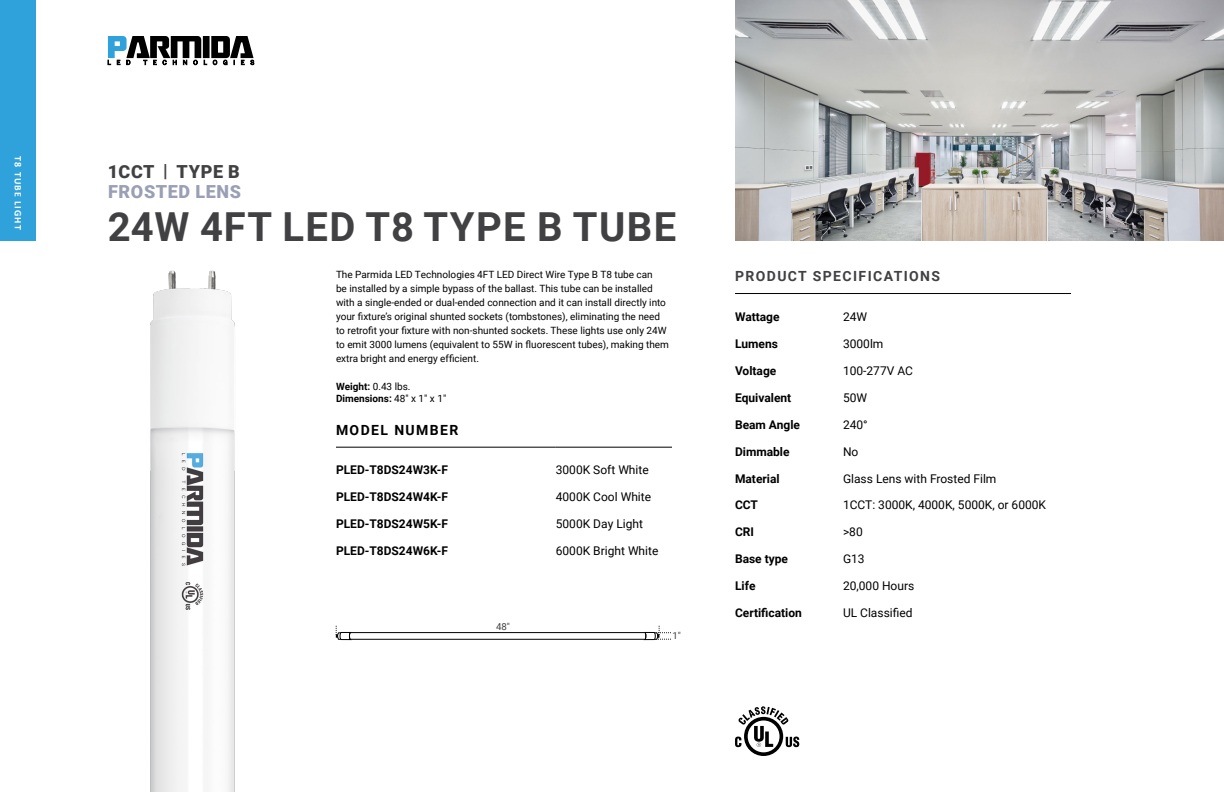
<style>
.page{position:relative;width:1224px;height:792px;background:#fff}
.page>*{position:absolute;margin:0;border:0;box-sizing:border-box;transform-origin:0 0}
.t1{font:700 40px "Roboto";letter-spacing:.035em;color:#414042}
.t2{font:900 18px "Roboto";letter-spacing:.035em;color:#9a9fb5}
.t3{font:900 18px "Roboto";letter-spacing:.035em;color:#414042}
.t4{font:700 14px "Roboto";letter-spacing:.1em;color:#414042}
.t5{font:700 14px "Roboto";letter-spacing:.1em;color:#000}
.t6{font:12px "Roboto";color:#000}
.t7{font:700 12px "Roboto";color:#000}
.t8{font:10px/14px "Roboto";color:#000}
.t9{font:700 10px/12px "Roboto";color:#000}
.t10{font:700 10px "Calibri";letter-spacing:.1em;color:#fff}
.t11{font:9.6px "Roboto";color:#414042}
.s1{font-weight:400}
</style>
<div class="page">
<div style="left:0;top:0;width:36px;height:241px;background:#2fa1db"></div>
<svg style="left:108px;top:36px;width:146px;height:29px"></svg>
<img style="left:735px;top:0;width:489px;height:241px">
<img style="left:150px;top:270px;width:85px;height:522px">
<svg style="left:336px;top:625px;width:15px;height:16px"></svg>
<svg style="left:644px;top:625px;width:27px;height:15px"></svg>
<hr style="left:351px;top:632px;width:294px;height:1px;background:#000">
<hr style="left:351px;top:639px;width:294px;height:1px;background:#000">
<hr style="left:336px;top:447px;width:220px;height:1px;background:#000">
<hr style="left:556px;top:447px;width:116px;height:1px;background:#000">
<svg style="left:735px;top:706px;width:64px;height:50px"></svg>
<hr style="left:735px;top:293px;width:108px;height:1px;background:#000">
<hr style="left:843px;top:293px;width:228px;height:1px;background:#000">
<p class="t10" style="left:25px;top:156px;width:75px;rotate:90deg">T8 TUBE LIGHT</p>
<h2 class="t3" style="left:108px;top:159px;width:134px">1CCT | TYPE B</h2>
<h2 class="t2" style="left:108px;top:179px;width:134px">FROSTED LENS</h2>
<h1 class="t1" style="left:108px;top:199px;width:570px">24W 4FT LED T8 TYPE B TUBE</h1>
<p class="t8" style="left:336px;top:267px;width:335px">The Parmida LED Technologies 4FT LED Direct Wire Type B T8 tube can<br>be installed by a simple bypass of the ballast. This tube can be installed with a single-ended or dual-ended connection and it can install directly into your fixture’s original shunted sockets (tombstones), eliminating the need to retrofit your fixture with non-shunted sockets. These lights use only 24W to emit 3000 lumens (equivalent to 55W in fluorescent tubes), making them extra bright and energy efficient.</p>
<p class="t9" style="left:336px;top:380px;width:112px">Weight: <span class="s1">0.43 lbs.<br></span>Dimensions: <span class="s1">48″ x 1″ x 1″</span></p>
<h3 class="t5" style="left:336px;top:420px;width:124px">MODEL NUMBER</h3>
<p class="t7" style="left:336px;top:462px;width:113px">PLED-T8DS24W3K-F</p>
<p class="t6" style="left:556px;top:462px;width:94px">3000K Soft White</p>
<p class="t7" style="left:336px;top:489px;width:113px">PLED-T8DS24W4K-F</p>
<p class="t6" style="left:556px;top:489px;width:97px">4000K Cool White</p>
<p class="t7" style="left:336px;top:516px;width:113px">PLED-T8DS24W5K-F</p>
<p class="t6" style="left:556px;top:516px;width:89px">5000K Day Light</p>
<p class="t7" style="left:336px;top:543px;width:113px">PLED-T8DS24W6K-F</p>
<p class="t6" style="left:556px;top:543px;width:104px">6000K Bright White</p>
<p class="t11" style="left:496px;top:620px;width:15px">48″</p>
<p class="t11" style="left:673px;top:629px;width:10px">1″</p>
<h3 class="t4" style="left:735px;top:266px;width:207px">PRODUCT SPECIFICATIONS</h3>
<p class="t7" style="left:735px;top:308px;width:46px">Wattage</p>
<p class="t6" style="left:843px;top:308px;width:26px">24W</p>
<p class="t7" style="left:735px;top:335px;width:44px">Lumens</p>
<p class="t6" style="left:843px;top:335px;width:42px">3000lm</p>
<p class="t7" style="left:735px;top:362px;width:43px">Voltage</p>
<p class="t6" style="left:843px;top:362px;width:72px">100-277V AC</p>
<p class="t7" style="left:735px;top:389px;width:58px">Equivalent</p>
<p class="t6" style="left:843px;top:389px;width:26px">50W</p>
<p class="t7" style="left:735px;top:416px;width:66px">Beam Angle</p>
<p class="t6" style="left:843px;top:416px;width:26px">240°</p>
<p class="t7" style="left:735px;top:443px;width:56px">Dimmable</p>
<p class="t6" style="left:843px;top:443px;width:17px">No</p>
<p class="t7" style="left:735px;top:470px;width:46px">Material</p>
<p class="t6" style="left:843px;top:470px;width:155px">Glass Lens with Frosted Film</p>
<p class="t7" style="left:735px;top:496px;width:24px">CCT</p>
<p class="t6" style="left:843px;top:496px;width:205px">1CCT: 3000K, 4000K, 5000K, or 6000K</p>
<p class="t7" style="left:735px;top:523px;width:21px">CRI</p>
<p class="t6" style="left:843px;top:523px;width:21px">&gt;80</p>
<p class="t7" style="left:735px;top:550px;width:55px">Base type</p>
<p class="t6" style="left:843px;top:550px;width:23px">G13</p>
<p class="t7" style="left:735px;top:577px;width:22px">Life</p>
<p class="t6" style="left:843px;top:577px;width:73px">20,000 Hours</p>
<p class="t7" style="left:735px;top:604px;width:68px">Certification</p>
<p class="t6" style="left:843px;top:604px;width:71px">UL Classified</p>
</div>
